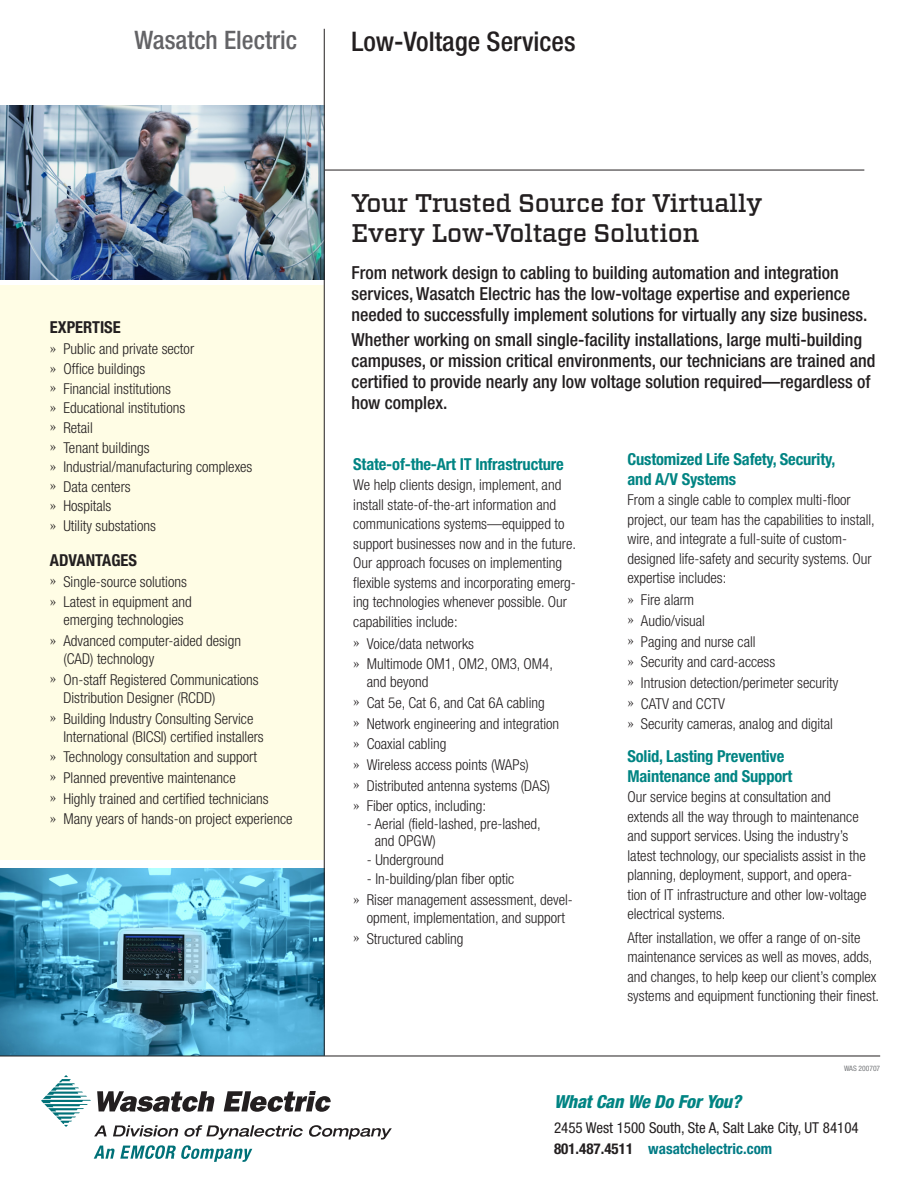
<style>
.page{position:relative;width:918px;height:1188px;background:#fff}
.page>*{position:absolute;margin:0;border:0;box-sizing:border-box;transform-origin:0 0}
.Insert_Title{font:500 condensed 27px "Helvetica Neue";color:#231f20}
.Headline{font:500 25.5px/30px "Vitesse";letter-spacing:-.01em;color:#231f20}
.Company_name{font:500 condensed 25.5px "Helvetica Neue";color:#636366}
.Body_Large{font:500 condensed 18px/21px "Helvetica Neue";color:#231f20}
.t1{font:italic 800 condensed 18px "Helvetica Neue";letter-spacing:-.01em;color:#008483}
.Divison_paragraph_de{font:700 condensed 16.5px/19.5px "Helvetica Neue";letter-spacing:-.01em;color:#008483}
.Side_bar_copy{font:700 condensed 16.5px "Helvetica Neue";color:#231f20}
.Body_copy{font:300 condensed 15px/19.5px "Helvetica Neue";color:#231f20}
.Bullet_copy{font:300 condensed 15px/16.5px "Helvetica Neue";color:#231f20}
.t2{font:condensed 15px "Helvetica Neue";color:#231f20}
.t3{font:700 condensed 15px "Helvetica Neue";color:#007b85}
.t4{font:condensed 7.5px "Helvetica Neue";color:#76787b}
.s1{font-family:"Minion";font-weight:400;font-stretch:normal}
.s2{color:#231f20}
</style>
<div class="page">
<img style="left:0;top:868px;width:324px;height:187px">
<hr style="left:244px;top:170px;width:620px;height:1px;background:#231f20">
<div style="left:0;top:285px;width:324px;height:575px;background:#fffde5"></div>
<img style="left:0;top:106px;width:324px;height:174px">
<hr style="left:0;top:1056px;width:880px;height:1px;background:#231f20">
<hr style="left:324px;top:29px;width:1px;height:1027px;background:#231f20">
<svg style="left:41px;top:1075px;width:351px;height:87px"></svg>
<p class="Company_name" style="left:134px;top:25px;width:164px">Wasatch Electric</p>
<p class="Insert_Title" style="left:351px;top:25px;width:226px">Low-Voltage Services</p>
<p class="Side_bar_copy" style="left:50px;top:317px;width:72px">EXPERTISE</p>
<p class="Body_copy" style="left:50px;top:339px;width:146px"><span class="s1">»</span> Public and private sector</p>
<p class="Body_copy" style="left:50px;top:359px;width:97px"><span class="s1">»</span> Office buildings</p>
<p class="Body_copy" style="left:50px;top:379px;width:123px"><span class="s1">»</span> Financial institutions</p>
<p class="Body_copy" style="left:50px;top:398px;width:137px"><span class="s1">»</span> Educational institutions</p>
<p class="Body_copy" style="left:50px;top:418px;width:44px"><span class="s1">»</span> Retail</p>
<p class="Body_copy" style="left:50px;top:437px;width:101px"><span class="s1">»</span> Tenant buildings</p>
<p class="Body_copy" style="left:50px;top:457px;width:204px"><span class="s1">»</span> Industrial/manufacturing complexes</p>
<p class="Body_copy" style="left:50px;top:477px;width:82px"><span class="s1">»</span> Data centers</p>
<p class="Body_copy" style="left:50px;top:496px;width:63px"><span class="s1">»</span> Hospitals</p>
<p class="Body_copy" style="left:50px;top:516px;width:107px"><span class="s1">»</span> Utility substations</p>
<p class="Side_bar_copy" style="left:50px;top:550px;width:89px">ADVANTAGES</p>
<p class="Body_copy" style="left:50px;top:572px;width:138px"><span class="s1">»</span> Single-source solutions</p>
<p class="Body_copy" style="left:50px;top:593px;width:143px;line-height:18px;text-align:center"><span class="s1">»</span> Latest in equipment and emerging technologies</p>
<p class="Body_copy" style="left:63px;top:632px;width:179px;line-height:18px;text-indent:-14px"><span class="s1">»</span> Advanced computer-aided design (CAD) technology</p>
<p class="Body_copy" style="left:63px;top:670px;width:197px;line-height:18px;text-indent:-14px"><span class="s1">»</span> On-staff Registered Communications<br>Distribution Designer (RCDD)</p>
<p class="Body_copy" style="left:63px;top:709px;width:202px;line-height:18px;text-indent:-14px"><span class="s1">»</span> Building Industry Consulting Service<br>International (BICSI) certified installers</p>
<p class="Body_copy" style="left:50px;top:747px;width:209px"><span class="s1">»</span> Technology consultation and support</p>
<p class="Body_copy" style="left:50px;top:768px;width:187px"><span class="s1">»</span> Planned preventive maintenance</p>
<p class="Body_copy" style="left:50px;top:789px;width:220px"><span class="s1">»</span> Highly trained and certified technicians</p>
<p class="Body_copy" style="left:50px;top:809px;width:244px"><span class="s1">»</span> Many years of hands-on project experience</p>
<p class="Headline" style="left:351px;top:188px;width:413px">Your Trusted Source for Virtually<br>Every Low-Voltage Solution</p>
<p class="Body_Large" style="left:351px;top:262px;width:518px">From network design to cabling to building automation and integration services, Wasatch Electric has the low-voltage expertise and experience needed to successfully implement solutions for virtually any size business.</p>
<p class="Body_Large" style="left:351px;top:329px;width:526px">Whether working on small single-facility installations, large multi-building campuses, or mission critical environments, our technicians are trained and certified to provide nearly any low voltage solution required—regardless of how complex.</p>
<p class="Divison_paragraph_de" style="left:353px;top:454px;width:212px">State-of-the-Art IT Infrastructure</p>
<p class="Body_copy" style="left:353px;top:475px;width:224px">We help clients design, implement, and install state-of-the-art information and communications systems—equipped to support businesses now and in the future.<br>Our approach focuses on implementing flexible systems and incorporating emerg&shy;ing technologies whenever possible. Our capabilities include:</p>
<p class="Body_copy" style="left:353px;top:633px;width:122px"><span class="s1">»</span> Voice/data networks</p>
<p class="Body_copy" style="left:367px;top:655px;width:188px;line-height:18px;text-indent:-14px"><span class="s1">»</span> Multimode OM1, OM2, OM3, OM4, and beyond</p>
<p class="Body_copy" style="left:353px;top:693px;width:193px"><span class="s1">»</span> Cat 5e, Cat 6, and Cat 6A cabling</p>
<p class="Body_copy" style="left:353px;top:713px;width:208px"><span class="s1">»</span> Network engineering and integration</p>
<p class="Body_copy" style="left:353px;top:734px;width:95px"><span class="s1">»</span> Coaxial cabling</p>
<p class="Body_copy" style="left:353px;top:755px;width:177px"><span class="s1">»</span> Wireless access points (WAPs)</p>
<p class="Body_copy" style="left:353px;top:776px;width:199px"><span class="s1">»</span> Distributed antenna systems (DAS)</p>
<p class="Body_copy" style="left:353px;top:796px;width:134px"><span class="s1">»</span> Fiber optics, including:</p>
<p class="Bullet_copy" style="left:375px;top:816px;width:167px;text-indent:-8px">- Aerial (field-lashed, pre-lashed, and OPGW)</p>
<p class="Bullet_copy" style="left:367px;top:851px;width:79px">- Underground</p>
<p class="Bullet_copy" style="left:367px;top:871px;width:149px">- In-building/plan fiber optic</p>
<p class="Body_copy" style="left:353px;top:891px;width:221px;line-height:18px;text-align:center"><span class="s1">»</span> Riser management assessment, devel&shy;opment, implementation, and support</p>
<p class="Body_copy" style="left:353px;top:929px;width:112px"><span class="s1">»</span> Structured cabling</p>
<p class="Divison_paragraph_de" style="left:627px;top:449px;width:209px">Customized Life Safety, Security, and A/V Systems</p>
<p class="Body_copy" style="left:627px;top:490px;width:249px">From a single cable to complex multi-floor project, our team has the capabilities to install, wire, and integrate a full-suite of custom&shy;designed life-safety and security systems. Our expertise includes:</p>
<p class="Body_copy" style="left:627px;top:590px;width:68px"><span class="s1">»</span> Fire alarm</p>
<p class="Body_copy" style="left:627px;top:611px;width:79px"><span class="s1">»</span> Audio/visual</p>
<p class="Body_copy" style="left:627px;top:631px;width:130px"><span class="s1">»</span> Paging and nurse call</p>
<p class="Body_copy" style="left:627px;top:652px;width:149px"><span class="s1">»</span> Security and card-access</p>
<p class="Body_copy" style="left:627px;top:673px;width:212px"><span class="s1">»</span> Intrusion detection/perimeter security</p>
<p class="Body_copy" style="left:627px;top:694px;width:99px"><span class="s1">»</span> CATV and CCTV</p>
<p class="Body_copy" style="left:627px;top:714px;width:207px"><span class="s1">»</span> Security cameras, analog and digital</p>
<p class="Divison_paragraph_de" style="left:627px;top:747px;width:166px">Solid, Lasting Preventive<br>Maintenance and Support</p>
<p class="Body_copy" style="left:627px;top:787px;width:241px">Our service begins at consultation and extends all the way through to maintenance and support services. Using the industry’s latest technology, our specialists assist in the planning, deployment, support, and opera&shy;tion of IT infrastructure and other low-voltage electrical systems.</p>
<p class="Body_copy" style="left:627px;top:928px;width:253px">After installation, we offer a range of on-site maintenance services as well as moves, adds, and changes, to help keep our client’s complex systems and equipment functioning their finest.</p>
<p class="t4" style="left:844px;top:1064px;width:38px">WAS 200707</p>
<p class="t1" style="left:554px;top:1091px;width:189px">What Can We Do For You?</p>
<p class="t2" style="left:554px;top:1119px;width:306px">2455 West 1500 South, Ste A, Salt Lake City, UT 84104</p>
<p class="t3" style="left:554px;top:1140px;width:220px"><span class="s2">801.487.4511</span> wasatchelectric.com</p>
</div>
